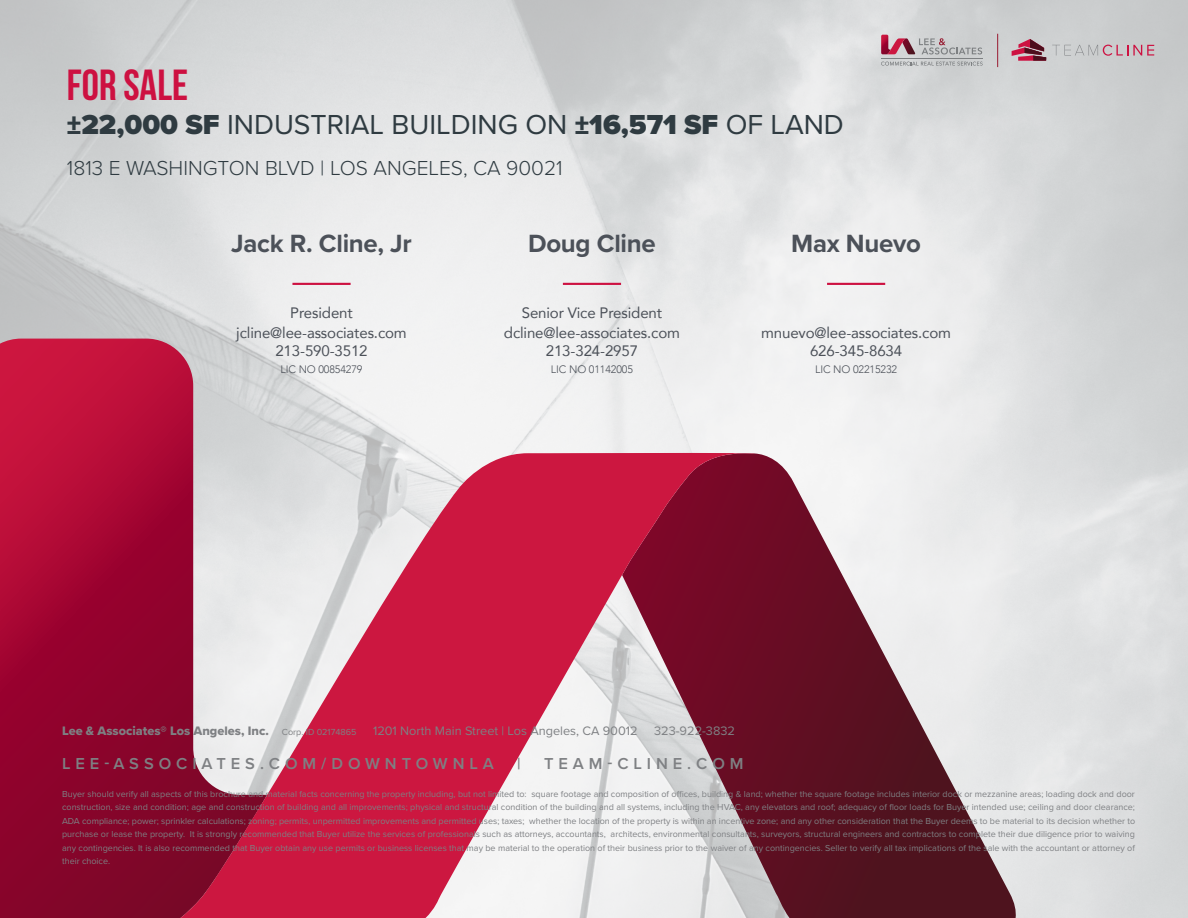
<style>
.page{position:relative;width:1188px;height:918px;background:#fff}
.page>*{position:absolute;margin:0;border:0;box-sizing:border-box;transform-origin:0 0}
.t1{font:700 43.5px "Bebas Neue";color:#cd1141}
.t2{font:28.5px "Proxima Nova";color:#2f3b41}
.t3{font:700 25.8px "Proxima Nova";letter-spacing:-.01em;color:#4c5159}
.t4{font:300 21px "Proxima Nova";color:#2f3b41}
.t5{font:600 16.5px "Proxima Nova";letter-spacing:.3em;color:#7e8083}
.t6{font:15.15px "Avenir";letter-spacing:-.01em;color:#4c5159}
.t7{font:12.75px "Proxima Nova";color:#7e8083}
.t8{font:12.75px "Proxima Nova Extrabld";color:#7e8083}
.t9{font:300 10.8px "Avenir";letter-spacing:-.01em;color:#4c5159}
.t10{font:9px/13.5px "Proxima Nova";color:#7e8083;text-align:justify}
.s1{font-weight:900}
.s2{font-family:"Proxima Nova";font-size:9.15px}
</style>
<div class="page">
<svg style="left:0;top:339px;width:267px;height:579px;background:#a71b41"></svg>
<svg style="left:755px;top:453px;width:261px;height:465px;background:#9b727c"></svg>
<svg style="left:130px;top:447px;width:625px;height:471px"></svg>
<svg style="left:1052px;top:45px;width:102px;height:11px"></svg>
<svg style="left:1012px;top:39px;width:34px;height:22px"></svg>
<hr style="left:997px;top:34px;width:1px;height:33px;background:#991a31">
<hr style="left:881px;top:59px;width:102px;height:1px;background:#7d8082">
<svg style="left:881px;top:62px;width:102px;height:4px"></svg>
<svg style="left:881px;top:35px;width:101px;height:20px;background:#bda4ab"></svg>
<hr style="left:292px;top:283px;width:59px;height:2px;background:#cd1141">
<hr style="left:563px;top:283px;width:58px;height:2px;background:#cd1141">
<hr style="left:827px;top:283px;width:58px;height:2px;background:#cd1141">
<p class="t1" style="left:67px;top:61px;width:123px">FOR SALE</p>
<p class="t2" style="left:67px;top:103px;width:778px"><span class="s1">±22,000 SF</span> INDUSTRIAL BUILDING ON <span class="s1">±16,571 SF</span> OF LAND</p>
<p class="t4" style="left:67px;top:153px;width:497px">1813 E WASHINGTON BLVD | LOS ANGELES, CA 90021</p>
<p class="t3" style="left:231px;top:224px;width:182px">Jack R. Cline, Jr</p>
<p class="t6" style="left:290px;top:301px;width:64px">President</p>
<p class="t6" style="left:236px;top:321px;width:172px">jcline@lee-associates.com</p>
<p class="t6" style="left:275px;top:339px;width:94px">213-590-3512</p>
<p class="t9" style="left:281px;top:363px;width:84px">LIC NO 00854279</p>
<p class="t3" style="left:528px;top:224px;width:129px">Doug Cline</p>
<p class="t3" style="left:791px;top:224px;width:131px">Max Nuevo</p>
<p class="t6" style="left:522px;top:301px;width:142px">Senior Vice President</p>
<p class="t6" style="left:504px;top:321px;width:178px">dcline@lee-associates.com</p>
<p class="t6" style="left:546px;top:339px;width:94px">213-324-2957</p>
<p class="t9" style="left:551px;top:363px;width:84px">LIC NO 01142005</p>
<p class="t6" style="left:761px;top:321px;width:191px">mnuevo@lee-associates.com</p>
<p class="t6" style="left:810px;top:339px;width:94px">626-345-8634</p>
<p class="t9" style="left:815px;top:363px;width:84px">LIC NO 02215232</p>
<p class="t8" style="left:62px;top:722px;width:296px">Lee &amp; Associates® Los Angeles, Inc. <span class="s2">Corp. ID 02174865</span></p>
<p class="t7" style="left:373px;top:722px;width:266px">1201 North Main Street | Los Angeles, CA 90012</p>
<p class="t7" style="left:654px;top:722px;width:82px">323-922-3832</p>
<p class="t5" style="left:62px;top:751px;width:433px">LEE-ASSOCIATES.COM/DOWNTOWNLA</p>
<p class="t5" style="left:517px;top:751px;width:5px">|</p>
<p class="t5" style="left:544px;top:751px;width:201px">TEAM-CLINE.COM</p>
<p class="t10" style="left:62px;top:786px;width:1075px">Buyer should verify all aspects of this brochure and material facts concerning the property including, but not limited to: square footage and composition of offices, building &amp; land; whether the square footage includes interior dock or mezzanine areas; loading dock and door construction, size and condition; age and construction of building and all improvements; physical and structural condition of the building and all systems, including the HVAC, any elevators and roof; adequacy of floor loads for Buyer intended use; ceiling and door clearance; ADA compliance; power; sprinkler calculations; zoning; permits, unpermitted improvements and permitted uses; taxes; whether the location of the property is within an incentive zone; and any other consideration that the Buyer deems to be material to its decision whether to purchase or lease the property. It is strongly recommended that Buyer utilize the services of professionals such as attorneys, accountants, architects, environmental consultants, surveyors, structural engineers and contractors to complete their due diligence prior to waiving any contingencies. It is also recommended that Buyer obtain any use permits or business licenses that may be material to the operation of their business prior to the waiver of any contingencies. Seller to verify all tax implications of the sale with the accountant or attorney of their choice.</p>
</div>
